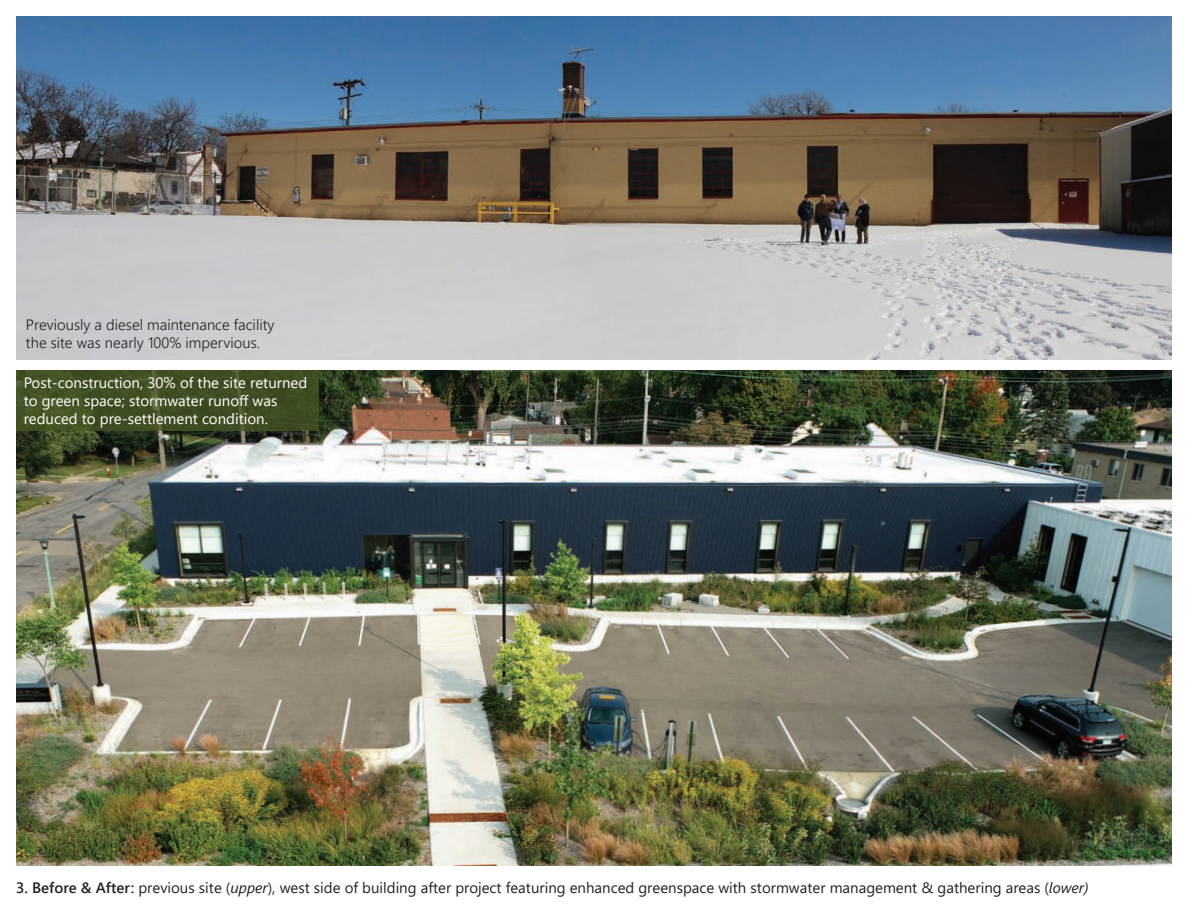
<style>
.page{position:relative;width:1188px;height:918px;background:#fff}
.page>*{position:absolute;margin:0;border:0;box-sizing:border-box;transform-origin:0 0}
.t1{font:15px "Segoe UI";color:#231f20}
.t2{font:15px/18px "Segoe UI";color:#fff}
.t3{font:300 15px/18px "Segoe UI";color:#231f20}
.s1{font-weight:600}
.s2{font-style:italic}
</style>
<div class="page">
<img style="left:16px;top:16px;width:1156px;height:344px">
<img style="left:16px;top:370px;width:1156px;height:495px">
<svg style="left:16px;top:370px;width:303px;height:61px;background:#414f23"></svg>
<p class="t3" style="left:26px;top:314px;width:250px">Previously a diesel maintenance facility the site was nearly 100% impervious.</p>
<p class="t2" style="left:24px;top:372px;width:285px">Post-construction, 30% of the site returned to green space; stormwater runoff was reduced to pre-settlement condition.</p>
<p class="t1" style="left:16px;top:874px;width:1074px"><span class="s1">3. Before &amp; After:</span> previous site (<span class="s2">upper</span>), west side of building after project featuring enhanced greenspace with stormwater management &amp; gathering areas (<span class="s2">lower)</span></p>
</div>
